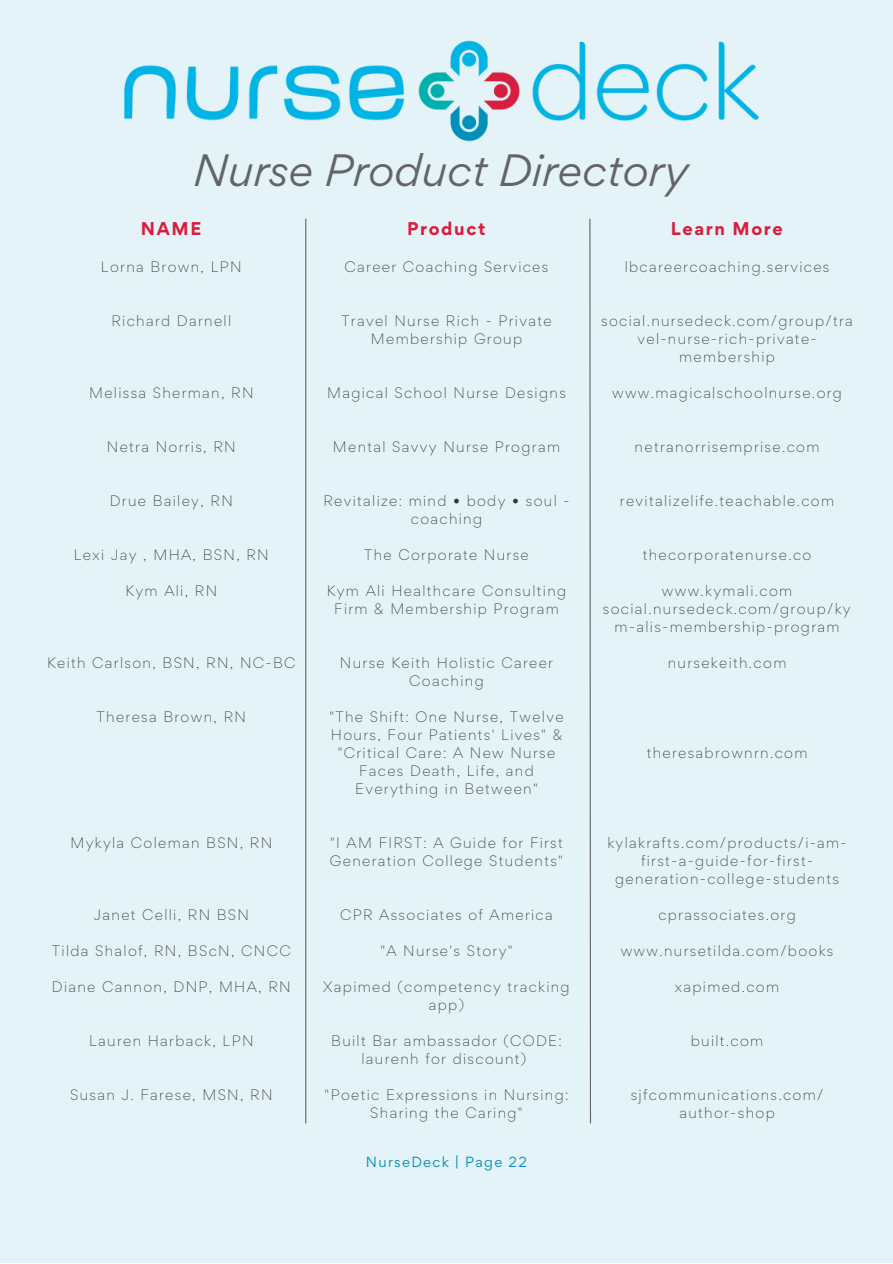
<style>
.page{position:relative;width:893px;height:1264px;background:#fff}
.page>*{position:absolute;margin:0;border:0;box-sizing:border-box;transform-origin:0 0}
.t1{font:italic 40.5px "Gordita";color:#636467}
.t2{font:700 16.5px "Gordita";letter-spacing:.1em;color:#d71e3e}
.t3{font:300 13.5px/18px "Gordita";letter-spacing:.1em;color:#373636;text-align:center}
.t4{font:13.05px "Gordita";letter-spacing:.1em;color:#0090ba}
</style>
<div class="page">
<div style="left:0;top:0;width:892px;height:1262px;background:#e4f3f7"></div>
<hr style="left:305px;top:219px;width:1px;height:904px;background:#636467">
<svg style="left:589px;top:218px;width:2px;height:906px;background:#9aa1a5"></svg>
<img style="left:124px;top:40px;width:635px;height:102px">
<h1 class="t1" style="left:193px;top:143px;width:496px">Nurse Product Directory</h1>
<p class="t2" style="left:141px;top:217px;width:62px">NAME</p>
<p class="t3" style="left:101px;top:257px;width:142px">Lorna Brown, LPN</p>
<p class="t3" style="left:111px;top:311px;width:121px">Richard Darnell</p>
<p class="t3" style="left:89px;top:383px;width:166px">Melissa Sherman, RN</p>
<p class="t3" style="left:107px;top:437px;width:130px">Netra Norris, RN</p>
<p class="t3" style="left:110px;top:491px;width:125px">Drue Bailey, RN</p>
<p class="t3" style="left:74px;top:545px;width:196px">Lexi Jay , MHA, BSN, RN</p>
<p class="t3" style="left:125px;top:581px;width:93px">Kym Ali, RN</p>
<p class="t3" style="left:47px;top:653px;width:250px">Keith Carlson, BSN, RN, NC-BC</p>
<p class="t3" style="left:97px;top:707px;width:151px">Theresa Brown, RN</p>
<p class="t3" style="left:70px;top:833px;width:203px">Mykyla Coleman BSN, RN</p>
<p class="t3" style="left:94px;top:905px;width:157px">Janet Celli, RN BSN</p>
<p class="t3" style="left:52px;top:941px;width:240px">Tilda Shalof, RN, BScN, CNCC</p>
<p class="t3" style="left:52px;top:977px;width:240px">Diane Cannon, DNP, MHA, RN</p>
<p class="t3" style="left:89px;top:1031px;width:166px">Lauren Harback, LPN</p>
<p class="t3" style="left:70px;top:1085px;width:204px">Susan J. Farese, MSN, RN</p>
<p class="t2" style="left:407px;top:217px;width:80px">Product</p>
<p class="t3" style="left:344px;top:257px;width:205px">Career Coaching Services</p>
<p class="t3" style="left:341px;top:311px;width:212px">Travel Nurse Rich - Private<br>Membership Group</p>
<p class="t3" style="left:327px;top:383px;width:240px">Magical School Nurse Designs</p>
<p class="t3" style="left:333px;top:437px;width:228px">Mental Savvy Nurse Program</p>
<p class="t3" style="left:323px;top:491px;width:247px">Revitalize: mind • body • soul - coaching</p>
<p class="t3" style="left:364px;top:545px;width:166px">The Corporate Nurse</p>
<p class="t3" style="left:327px;top:581px;width:241px">Kym Ali Healthcare Consulting<br>Firm &amp; Membership Program</p>
<p class="t3" style="left:340px;top:653px;width:214px">Nurse Keith Holistic Career<br>Coaching</p>
<p class="t3" style="left:329px;top:707px;width:235px">"The Shift: One Nurse, Twelve<br>Hours, Four Patients' Lives" &amp; "Critical Care: A New Nurse<br>Faces Death, Life, and<br>Everything in Between"</p>
<p class="t3" style="left:330px;top:833px;width:234px;text-align:left">"I AM FIRST: A Guide for First<br>Generation College Students"</p>
<p class="t3" style="left:340px;top:905px;width:214px">CPR Associates of America</p>
<p class="t3" style="left:380px;top:941px;width:134px">"A Nurse's Story"</p>
<p class="t3" style="left:323px;top:977px;width:248px">Xapimed (competency tracking app)</p>
<p class="t3" style="left:331px;top:1031px;width:232px">Built Bar ambassador (CODE: laurenh for discount)</p>
<p class="t3" style="left:324px;top:1085px;width:245px">"Poetic Expressions in Nursing:<br>Sharing the Caring"</p>
<p class="t4" style="left:366px;top:1152px;width:162px">NurseDeck | Page 22</p>
<p class="t2" style="left:670px;top:217px;width:114px">Learn More</p>
<p class="t3" style="left:624px;top:257px;width:206px">lbcareercoaching.services</p>
<p class="t3" style="left:601px;top:311px;width:253px">social.nursedeck.com/group/tra vel-nurse-rich-private&shy;membership</p>
<p class="t3" style="left:612px;top:383px;width:231px">www.magicalschoolnurse.org</p>
<p class="t3" style="left:634px;top:437px;width:186px">netranorrisemprise.com</p>
<p class="t3" style="left:620px;top:491px;width:216px">revitalizelife.teachable.com</p>
<p class="t3" style="left:642px;top:545px;width:170px">thecorporatenurse.co</p>
<p class="t3" style="left:603px;top:581px;width:249px">www.kymali.com social.nursedeck.com/group/ky m-alis-membership-program</p>
<p class="t3" style="left:667px;top:653px;width:120px">nursekeith.com</p>
<p class="t3" style="left:646px;top:743px;width:162px">theresabrownrn.com</p>
<p class="t3" style="left:607px;top:833px;width:241px">kylakrafts.com/products/i-am&shy;first-a-guide-for-first&shy;generation-college-students</p>
<p class="t3" style="left:658px;top:905px;width:139px">cprassociates.org</p>
<p class="t3" style="left:620px;top:941px;width:214px">www.nursetilda.com/books</p>
<p class="t3" style="left:675px;top:977px;width:106px">xapimed.com</p>
<p class="t3" style="left:690px;top:1031px;width:74px">built.com</p>
<p class="t3" style="left:630px;top:1085px;width:194px">sjfcommunications.com/ author-shop</p>
</div>
